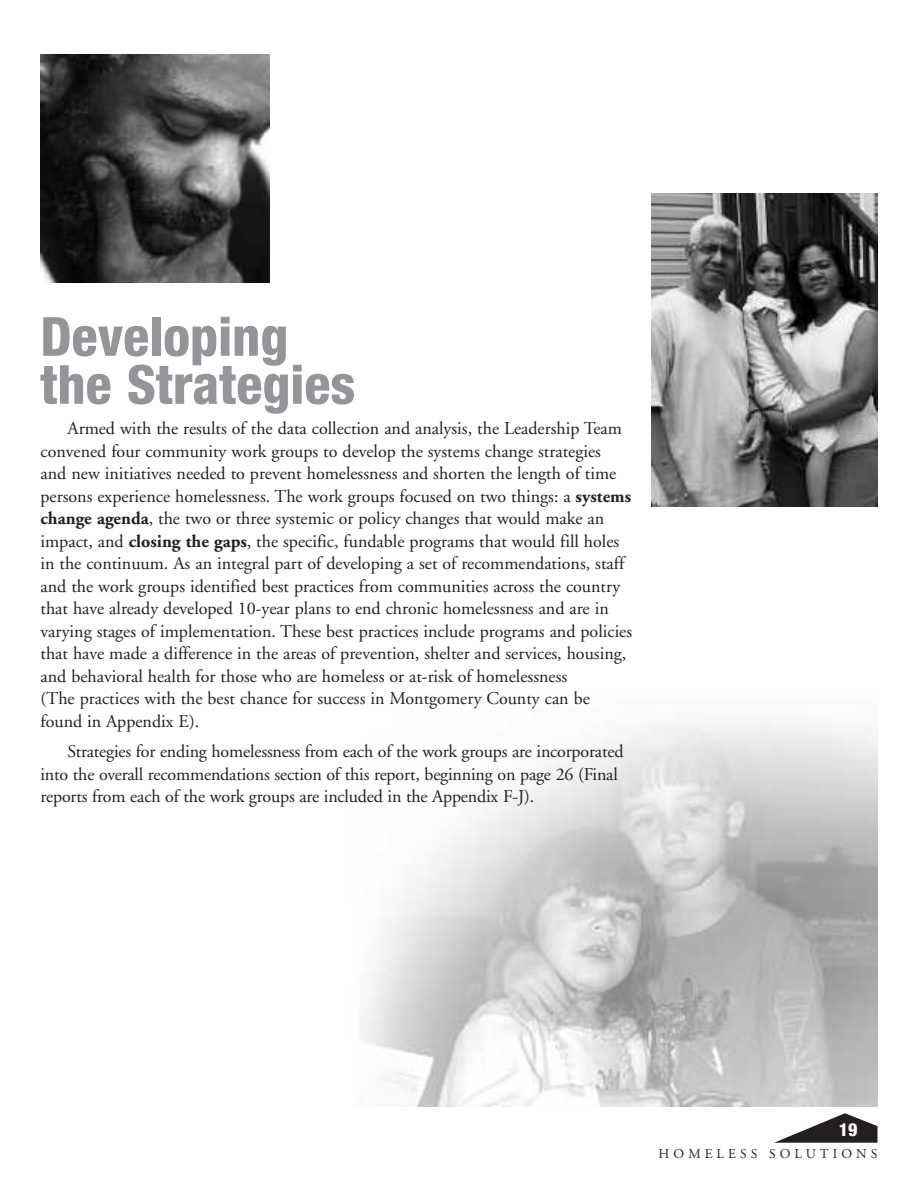
<style>
.page{position:relative;width:918px;height:1188px;background:#fff}
.page>*{position:absolute;margin:0;border:0;box-sizing:border-box;transform-origin:0 0}
.t1{font:800 condensed 54px/48px "Helvetica Neue";color:#939598}
.t2{font:18px/22.5px "Adobe Garamond";color:#231f20}
.t3{font:800 condensed 18px "Helvetica Neue";color:#fff}
.t4{font:13.5px "Adobe Garamond";letter-spacing:.3em;color:#231f20}
.s1{font-weight:700}
</style>
<div class="page">
<img style="left:360px;top:720px;width:518px;height:387px">
<svg style="left:774px;top:1113px;width:104px;height:30px"></svg>
<img style="left:40px;top:54px;width:229px;height:229px">
<img style="left:652px;top:194px;width:226px;height:313px">
<h1 class="t1" style="left:40px;top:317px;width:316px">Developing the Strategies</h1>
<p class="t2" style="left:40px;top:419px;width:593px;text-indent:27px">Armed with the results of the data collection and analysis, the Leadership Team convened four community work groups to develop the systems change strategies<br>and new initiatives needed to prevent homelessness and shorten the length of time persons experience homelessness. The work groups focused on two things: a <span class="s1">systems change agenda</span>, the two or three systemic or policy changes that would make an impact, and <span class="s1">closing the gaps</span>, the specific, fundable programs that would fill holes in the continuum. As an integral part of developing a set of recommendations, staff and the work groups identified best practices from communities across the country that have already developed 10-year plans to end chronic homelessness and are in varying stages of implementation. These best practices include programs and policies that have made a difference in the areas of prevention, shelter and services, housing, and behavioral health for those who are homeless or at-risk of homelessness<br>(The practices with the best chance for success in Montgomery County can be found in Appendix E).</p>
<p class="t2" style="left:41px;top:742px;width:585px;text-indent:27px">Strategies for ending homelessness from each of the work groups are incorporated into the overall recommendations section of this report, beginning on page 26 (Final reports from each of the work groups are included in the Appendix F-J).</p>
<p class="t3" style="left:839px;top:1123px;width:20px">19</p>
<p class="t4" style="left:659px;top:1149px;width:220px">HOMELESS SOLUTIONS</p>
</div>
